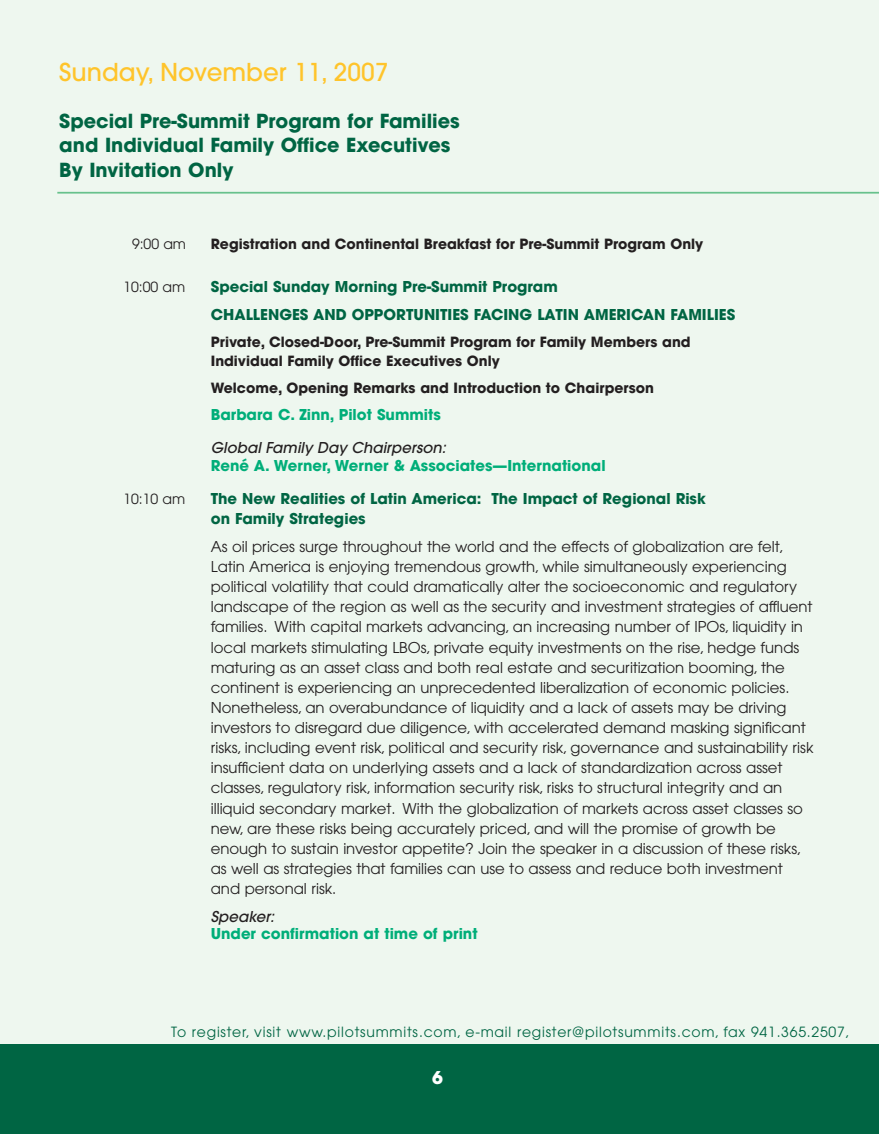
<style>
.page{position:relative;width:879px;height:1134px;background:#fff}
.page>*{position:absolute;margin:0;border:0;box-sizing:border-box;transform-origin:0 0}
.t1{font:500 24.5px "Avant Garde";color:#ffc42b}
.t2{font:700 19.25px/24.5px "Avant Garde";color:#006543}
.t3{font:700 17.5px "Avant Garde";color:#fff}
.t4{font:14.88px/20.1px "Avant Garde";color:#231f20}
.t5{font:700 14.88px/27.7px "Avant Garde";color:#006543}
.t6{font:700 14.88px "Avant Garde";color:#00ae79}
.t7{font:italic 500 14.88px "Avant Garde";color:#231f20}
.t8{font:700 14px/19.2px "Avant Garde";color:#231f20}
.t9{font:14px "Avant Garde";letter-spacing:.055em;color:#006543}
.t10{font:14px "Avant Garde";color:#231f20}
</style>
<div class="page">
<div style="left:0;top:0;width:878px;height:1069px;background:#eef7ef"></div>
<div style="left:0;top:1045px;width:878px;height:89px;background:#006543"></div>
<hr style="left:57px;top:192px;width:821px;height:2px;background:#67c18c">
<h1 class="t1" style="left:59px;top:57px;width:330px">Sunday, November 11, 2007</h1>
<p class="t2" style="left:59px;top:108px;width:402px">Special Pre-Summit Program for Families and Individual Family Office Executives<br>By Invitation Only</p>
<p class="t10" style="left:132px;top:235px;width:56px">9:00 am</p>
<p class="t8" style="left:211px;top:234px;width:494px">Registration and Continental Breakfast for Pre-Summit Program Only</p>
<p class="t10" style="left:123px;top:278px;width:63px">10:00 am</p>
<p class="t5" style="left:211px;top:272px;width:526px">Special Sunday Morning Pre-Summit Program<br>CHALLENGES AND OPPORTUNITIES FACING LATIN AMERICAN FAMILIES</p>
<p class="t8" style="left:211px;top:332px;width:481px">Private, Closed-Door, Pre-Summit Program for Family Members and<br>Individual Family Office Executives Only</p>
<p class="t8" style="left:211px;top:378px;width:444px">Welcome, Opening Remarks and Introduction to Chairperson</p>
<p class="t6" style="left:211px;top:405px;width:231px">Barbara C. Zinn, Pilot Summits</p>
<p class="t7" style="left:211px;top:439px;width:240px">Global Family Day Chairperson:</p>
<p class="t6" style="left:211px;top:456px;width:396px">René A. Werner, Werner &amp; Associates—International</p>
<p class="t10" style="left:123px;top:491px;width:63px">10:10 am</p>
<p class="t5" style="left:211px;top:488px;width:496px;line-height:20.1px">The New Realities of Latin America: The Impact of Regional Risk on Family Strategies</p>
<p class="t4" style="left:211px;top:536px;width:604px">As oil prices surge throughout the world and the effects of globalization are felt, Latin America is enjoying tremendous growth, while simultaneously experiencing political volatility that could dramatically alter the socioeconomic and regulatory landscape of the region as well as the security and investment strategies of affluent families. With capital markets advancing, an increasing number of IPOs, liquidity in local markets stimulating LBOs, private equity investments on the rise, hedge funds maturing as an asset class and both real estate and securitization booming, the continent is experiencing an unprecedented liberalization of economic policies.<br>Nonetheless, an overabundance of liquidity and a lack of assets may be driving investors to disregard due diligence, with accelerated demand masking significant risks, including event risk, political and security risk, governance and sustainability risk insufficient data on underlying assets and a lack of standardization across asset classes, regulatory risk, information security risk, risks to structural integrity and an illiquid secondary market. With the globalization of markets across asset classes so new, are these risks being accurately priced, and will the promise of growth be enough to sustain investor appetite? Join the speaker in a discussion of these risks, as well as strategies that families can use to assess and reduce both investment and personal risk.</p>
<p class="t7" style="left:211px;top:907px;width:68px">Speaker:</p>
<p class="t6" style="left:211px;top:924px;width:268px">Under confirmation at time of print</p>
<p class="t9" style="left:171px;top:1023px;width:680px">To register, visit www.pilotsummits.com, e-mail register@pilotsummits.com, fax 941.365.2507,</p>
<p class="t3" style="left:432px;top:1066px;width:12px">6</p>
</div>
